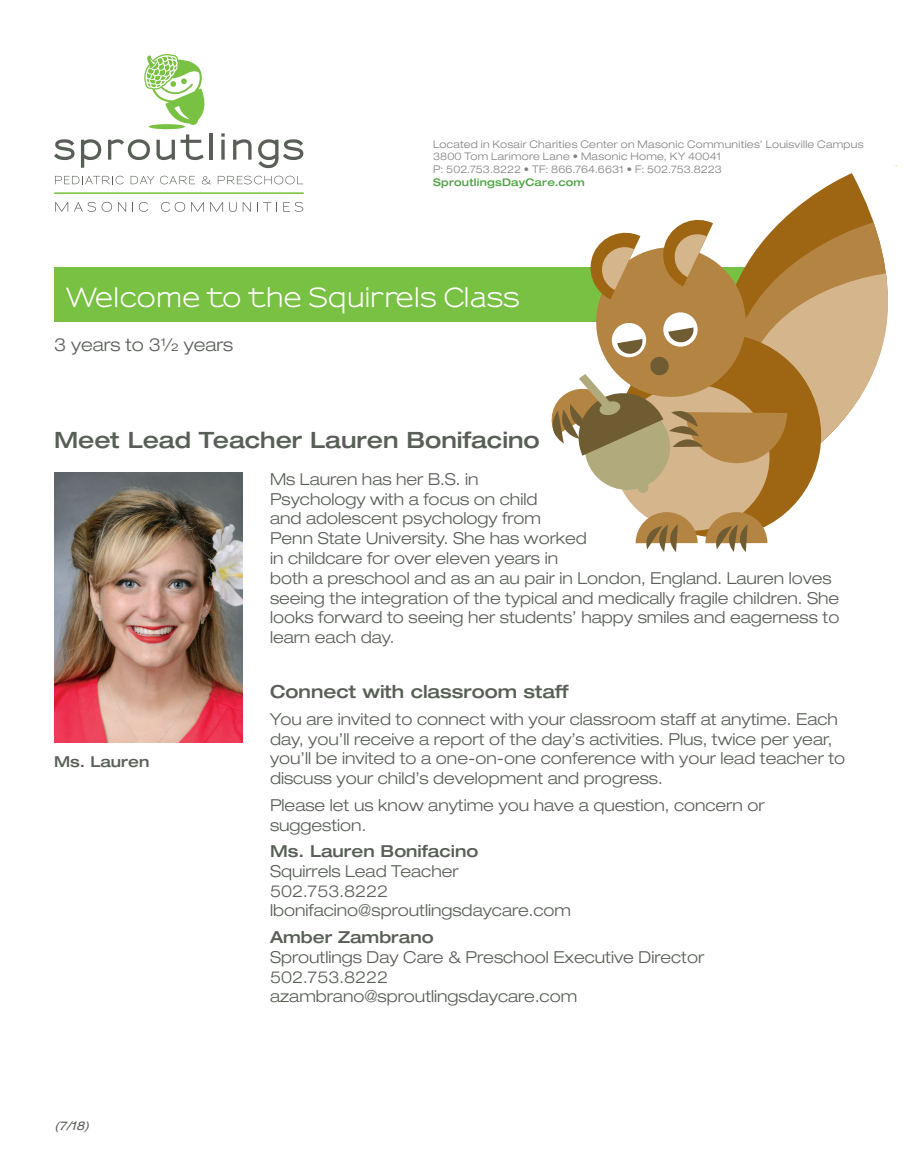
<style>
.page{position:relative;width:918px;height:1175px;background:#fff}
.page>*{position:absolute;margin:0;border:0;box-sizing:border-box;transform-origin:0 0}
.t1{font:700 25.5px "Sansumi";color:#fff}
.t2{font:500 expanded 22.5px "Helvetica Neue LT Std";color:#585f56}
.t3{font:500 expanded 18px "Helvetica Neue LT Std";color:#585f56}
.t4{font:300 expanded 18px "Helvetica Neue LT Std";color:#585f56}
.t5{font:300 expanded 16.5px/19.8px "Helvetica Neue LT Std";color:#585f56}
.t6{font:500 expanded 16.5px "Helvetica Neue LT Std";color:#585f56}
.t7{font:500 expanded 15px "Helvetica Neue LT Std";color:#585f56}
.t8{font:italic expanded 12px "Helvetica Neue LT Std";color:#585f56}
.t9{font:300 expanded 10.5px/12.6px "Helvetica Neue LT Std";letter-spacing:.025em;color:#808285}
.t10{font:500 expanded 10.5px "Helvetica Neue LT Std";letter-spacing:.02em;color:#4ea545}
</style>
<div class="page">
<div style="left:54px;top:268px;width:810px;height:54px;background:#79c142"></div>
<svg style="left:787px;top:173px;width:87px;height:49px;fill:#9e6512"></svg>
<svg style="left:787px;top:222px;width:99px;height:51px;background:#b07f3c"></svg>
<svg style="left:787px;top:273px;width:101px;height:162px;fill:#d5b58c"></svg>
<svg style="left:628px;top:325px;width:201px;height:219px"></svg>
<div style="left:614px;top:384px;width:155px;height:147px;background:#d5b58c;border-radius:50%"></div>
<svg style="left:636px;top:512px;width:62px;height:40px"></svg>
<svg style="left:705px;top:512px;width:62px;height:40px"></svg>
<svg style="left:543px;top:216px;width:244px;height:280px"></svg>
<img style="left:54px;top:472px;width:189px;height:270px">
<hr style="left:54px;top:192px;width:250px;height:2px;background:#79c142">
<div style="left:149px;top:124px;width:36px;height:5px;background:#79c142;border-radius:50%"></div>
<svg style="left:144px;top:54px;width:61px;height:71px"></svg>
<svg style="left:55px;top:176px;width:69px;height:8px"></svg>
<svg style="left:131px;top:176px;width:64px;height:8px"></svg>
<svg style="left:202px;top:176px;width:9px;height:8px"></svg>
<svg style="left:218px;top:176px;width:85px;height:8px"></svg>
<svg style="left:55px;top:202px;width:13px;height:10px"></svg>
<svg style="left:74px;top:202px;width:22px;height:10px"></svg>
<svg style="left:102px;top:202px;width:10px;height:10px"></svg>
<svg style="left:118px;top:202px;width:8px;height:10px"></svg>
<svg style="left:139px;top:202px;width:9px;height:10px"></svg>
<svg style="left:161px;top:202px;width:24px;height:10px"></svg>
<svg style="left:191px;top:202px;width:13px;height:10px"></svg>
<svg style="left:210px;top:202px;width:13px;height:10px"></svg>
<svg style="left:229px;top:202px;width:8px;height:10px"></svg>
<svg style="left:243px;top:202px;width:8px;height:10px"></svg>
<svg style="left:257px;top:202px;width:14px;height:10px"></svg>
<svg style="left:283px;top:202px;width:20px;height:10px"></svg>
<svg style="left:54px;top:139px;width:21px;height:21px"></svg>
<svg style="left:81px;top:139px;width:20px;height:29px"></svg>
<svg style="left:108px;top:139px;width:42px;height:21px"></svg>
<svg style="left:157px;top:140px;width:18px;height:20px"></svg>
<svg style="left:181px;top:134px;width:23px;height:26px"></svg>
<hr style="left:209px;top:133px;width:3px;height:27px;background:#585f56">
<svg style="left:233px;top:139px;width:19px;height:21px"></svg>
<svg style="left:258px;top:139px;width:45px;height:29px"></svg>
<svg style="left:221px;top:140px;width:4px;height:20px"></svg>
<svg style="left:221px;top:133px;width:4px;height:4px"></svg>
<p class="t9" style="left:433px;top:137px;width:432px">Located in Kosair Charities Center on Masonic Communities’ Louisville Campus<br>3800 Tom Larimore Lane • Masonic Home, KY 40041<br>P: 502.753.8222 • TF: 866.764.6631 • F: 502.753.8223</p>
<p class="t10" style="left:433px;top:175px;width:153px">SproutlingsDayCare.com</p>
<h1 class="t1" style="left:66px;top:284px;width:455px">Welcome to the Squirrels Class</h1>
<p class="t4" style="left:54px;top:333px;width:181px">3 years to 3½ years</p>
<h2 class="t2" style="left:54px;top:426px;width:487px">Meet Lead Teacher Lauren Bonifacino</h2>
<p class="t5" style="left:270px;top:469px;width:571px">Ms Lauren has her B.S. in<br>Psychology with a focus on child<br>and adolescent psychology from<br>Penn State University. She has worked<br>in childcare for over eleven years in<br>both a preschool and as an au pair in London, England. Lauren loves seeing the integration of the typical and medically fragile children. She looks forward to seeing her students’ happy smiles and eagerness to learn each day.</p>
<p class="t3" style="left:270px;top:680px;width:300px">Connect with classroom staff</p>
<p class="t5" style="left:270px;top:708px;width:577px">You are invited to connect with your classroom staff at anytime. Each day, you’ll receive a report of the day’s activities. Plus, twice per year, you’ll be invited to a one-on-one conference with your lead teacher to discuss your child’s development and progress.</p>
<p class="t5" style="left:270px;top:794px;width:496px">Please let us know anytime you have a question, concern or suggestion.</p>
<p class="t6" style="left:270px;top:841px;width:210px">Ms. Lauren Bonifacino</p>
<p class="t5" style="left:270px;top:861px;width:303px">Squirrels Lead Teacher<br>502.753.8222 lbonifacino@sproutlingsdaycare.com</p>
<p class="t6" style="left:270px;top:927px;width:165px">Amber Zambrano</p>
<p class="t5" style="left:270px;top:946px;width:436px">Sproutlings Day Care &amp; Preschool Executive Director<br>502.753.8222<br>azambrano@sproutlingsdaycare.com</p>
<p class="t7" style="left:54px;top:752px;width:97px">Ms. Lauren</p>
<p class="t8" style="left:54px;top:1118px;width:40px">(7/18)</p>
</div>
